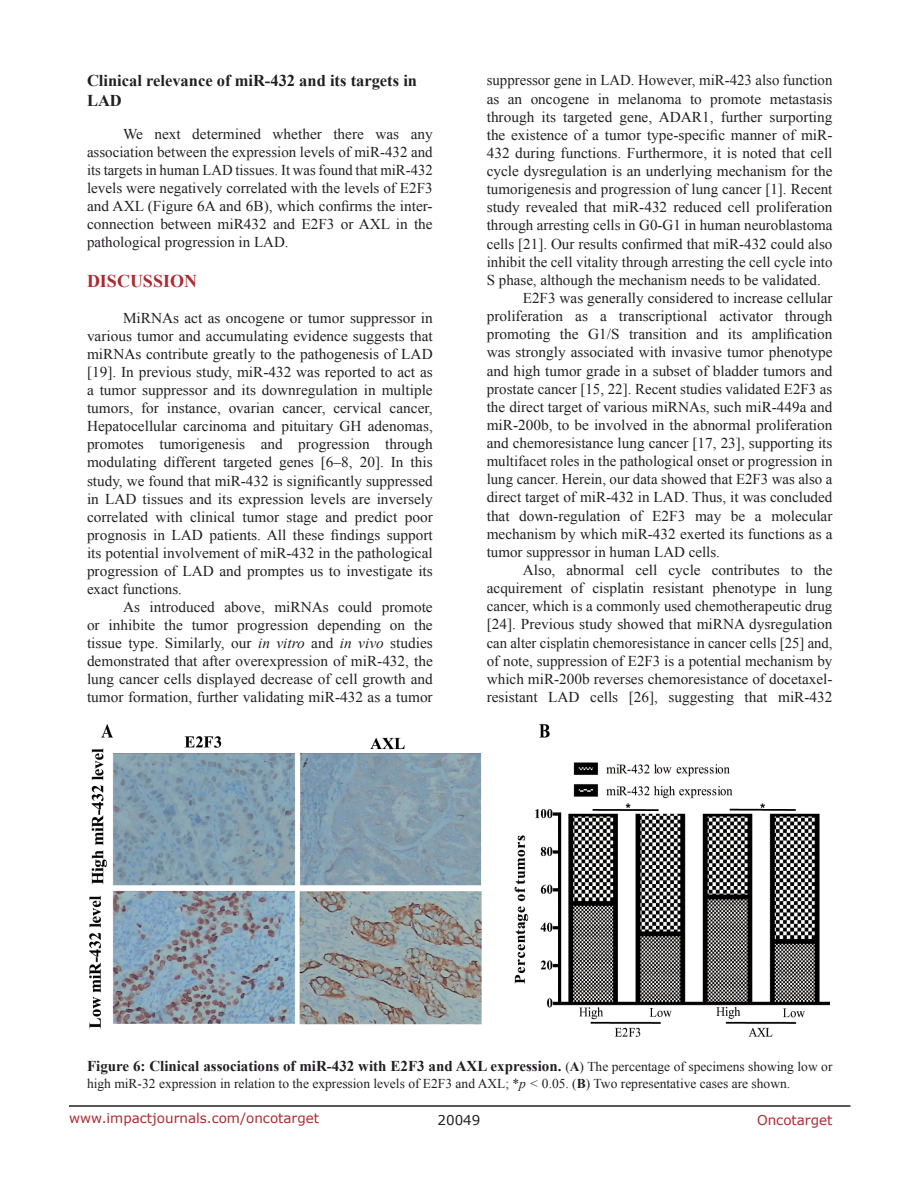
<style>
.page{position:relative;width:918px;height:1188px;background:#fff}
.page>*{position:absolute;margin:0;border:0;box-sizing:border-box;transform-origin:0 0}
.Heading{font:700 18px "Times New Roman";color:#ac2b31}
.SubHeading_middle{font:700 16.5px/19.8px "Times New Roman";color:#221f22}
.BodyText{font:15px/18.1px "Times New Roman";color:#221f22;text-align:justify}
.FigureText{font:700 15px "Times New Roman";color:#221f22}
.FigureText-2{font:13.5px "Times New Roman";color:#221f22}
.t1{font:13.5px "Verdana";color:#ac2b31}
.t2{font:13.5px "Verdana";color:#221f22}
.s1{font-style:italic}
.s2{font-weight:400;font-size:13.5px}
.s3{font-size:13.5px}
.s4{font-weight:700}
</style>
<div class="page">
<hr style="left:69px;top:1105px;width:781px;height:2px;background:#231f20">
<img style="left:90px;top:725px;width:740px;height:312px">
<p class="SubHeading_middle" style="left:87px;top:70px;width:332px">Clinical relevance of miR-432 and its targets in<br>LAD</p>
<p class="BodyText" style="left:87px;top:125px;width:347px;text-indent:36px">We next determined whether there was any association between the expression levels of miR-432 and its targets in human LAD tissues. It was found that miR-432 levels were negatively correlated with the levels of E2F3 and AXL (Figure 6A and 6B), which confirms the inter&shy;connection between miR432 and E2F3 or AXL in the pathological progression in LAD.</p>
<p class="Heading" style="left:87px;top:269px;width:112px">DISCUSSION</p>
<p class="BodyText" style="left:87px;top:309px;width:347px;text-indent:36px">MiRNAs act as oncogene or tumor suppressor in various tumor and accumulating evidence suggests that miRNAs contribute greatly to the pathogenesis of LAD [19]. In previous study, miR-432 was reported to act as a tumor suppressor and its downregulation in multiple tumors, for instance, ovarian cancer, cervical cancer, Hepatocellular carcinoma and pituitary GH adenomas, promotes tumorigenesis and progression through modulating different targeted genes [6–8, 20]. In this study, we found that miR-432 is significantly suppressed in LAD tissues and its expression levels are inversely correlated with clinical tumor stage and predict poor prognosis in LAD patients. All these findings support its potential involvement of miR-432 in the pathological progression of LAD and promptes us to investigate its exact functions.</p>
<p class="BodyText" style="left:87px;top:598px;width:347px;text-indent:36px">As introduced above, miRNAs could promote or inhibite the tumor progression depending on the tissue type. Similarly, our <span class="s1">in vitro</span> and <span class="s1">in vivo</span> studies demonstrated that after overexpression of miR-432, the lung cancer cells displayed decrease of cell growth and tumor formation, further validating miR-432 as a tumor</p>
<p class="BodyText" style="left:487px;top:71px;width:347px">suppressor gene in LAD. However, miR-423 also function as an oncogene in melanoma to promote metastasis through its targeted gene, ADAR1, further surporting the existence of a tumor type-specific manner of miR-432 during functions. Furthermore, it is noted that cell cycle dysregulation is an underlying mechanism for the tumorigenesis and progression of lung cancer [1]. Recent study revealed that miR-432 reduced cell proliferation through arresting cells in G0-G1 in human neuroblastoma cells [21]. Our results confirmed that miR-432 could also inhibit the cell vitality through arresting the cell cycle into S phase, although the mechanism needs to be validated.</p>
<p class="BodyText" style="left:487px;top:289px;width:347px;text-indent:36px">E2F3 was generally considered to increase cellular proliferation as a transcriptional activator through promoting the G1/S transition and its amplification was strongly associated with invasive tumor phenotype and high tumor grade in a subset of bladder tumors and prostate cancer [15, 22]. Recent studies validated E2F3 as the direct target of various miRNAs, such miR-449a and miR-200b, to be involved in the abnormal proliferation and chemoresistance lung cancer [17, 23], supporting its multifacet roles in the pathological onset or progression in lung cancer. Herein, our data showed that E2F3 was also a direct target of miR-432 in LAD. Thus, it was concluded that down-regulation of E2F3 may be a molecular mechanism by which miR-432 exerted its functions as a tumor suppressor in human LAD cells.</p>
<p class="BodyText" style="left:487px;top:561px;width:347px;text-indent:36px">Also, abnormal cell cycle contributes to the acquirement of cisplatin resistant phenotype in lung cancer, which is a commonly used chemotherapeutic drug [24]. Previous study showed that miRNA dysregulation can alter cisplatin chemoresistance in cancer cells [25] and, of note, suppression of E2F3 is a potential mechanism by which miR-200b reverses chemoresistance of docetaxel&shy;resistant LAD cells [26], suggesting that miR-432</p>
<p class="FigureText" style="left:87px;top:1056px;width:747px">Figure 6: Clinical associations of miR-432 with E2F3 and AXL expression. <span class="s2">(</span><span class="s3">A</span><span class="s2">) The percentage of specimens showing low or</span></p>
<p class="FigureText-2" style="left:87px;top:1074px;width:705px">high miR-32 expression in relation to the expression levels of E2F3 and AXL; *<span class="s1">p &lt;</span> 0.05. (<span class="s4">B</span>) Two representative cases are shown.</p>
<p class="t1" style="left:69px;top:1109px;width:252px">www.impactjournals.com/oncotarget</p>
<p class="t2" style="left:438px;top:1111px;width:44px">20049</p>
<p class="t1" style="left:757px;top:1111px;width:77px">Oncotarget</p>
</div>
